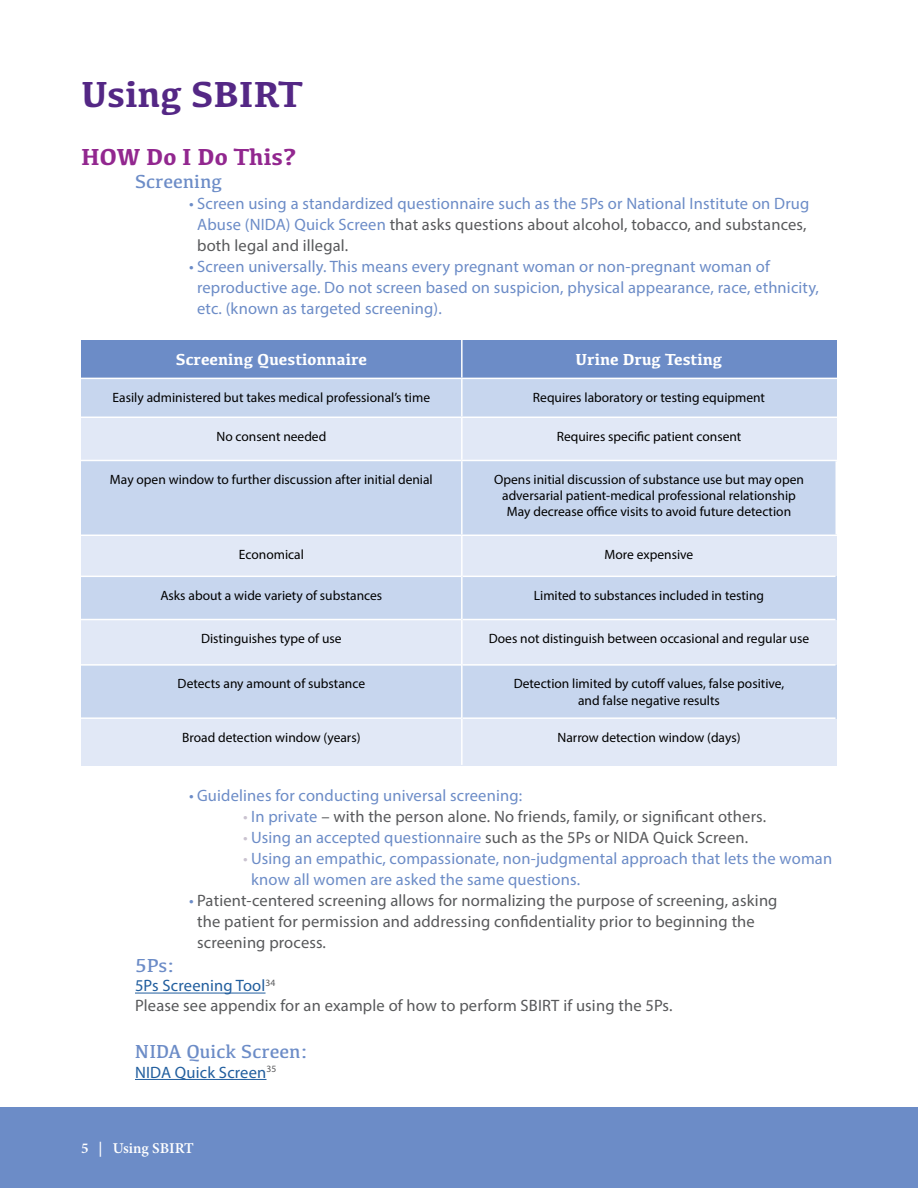
<style>
.page{position:relative;width:918px;height:1188px;background:#fff}
.page>*{position:absolute;margin:0;border:0;box-sizing:border-box;transform-origin:0 0}
.t1{font:700 37.5px "Kefa";color:#542785}
.t2{font:700 24px "Kefa";color:#92278f}
.t3{font:19.5px "Kefa";color:#6c8cc7}
.t4{font:16.5px/21px "Myriad Pro";letter-spacing:.01em;color:#6c8cc7}
.t5{font:16.5px/21px "Myriad Pro";letter-spacing:.01em;color:#58595b}
.t6{font:700 16.5px "Kefa";color:#fff}
.t7{font:16.5px "Myriad Pro";letter-spacing:.01em;color:#215e9e}
.t8{font:15px "Minion Variable Concept";letter-spacing:.015em;color:#fff}
.t9{font:13.5px/16.2px "Myriad Pro";color:#000;text-align:center}
.s1{color:#58595b}
.s2{color:#cac3d0}
.s3{color:#6c8cc7}
.s4{color:#215e9e}
</style>
<div class="page">
<div style="left:0;top:1107px;width:918px;height:81px;background:#6c8cc7"></div>
<div style="left:462px;top:460px;width:374px;height:75px;background:#c7d6ee"></div>
<div style="left:81px;top:340px;width:381px;height:38px;background:#6c8cc7"></div>
<div style="left:462px;top:340px;width:374px;height:38px;background:#6c8cc7"></div>
<div style="left:81px;top:378px;width:381px;height:39px;background:#c7d6ee"></div>
<div style="left:462px;top:378px;width:374px;height:39px;background:#c7d6ee"></div>
<div style="left:81px;top:417px;width:381px;height:43px;background:#e1e8f6"></div>
<div style="left:462px;top:417px;width:374px;height:43px;background:#e1e8f6"></div>
<div style="left:81px;top:460px;width:381px;height:75px;background:#c7d6ee"></div>
<div style="left:81px;top:535px;width:381px;height:41px;background:#e1e8f6"></div>
<div style="left:462px;top:535px;width:374px;height:41px;background:#e1e8f6"></div>
<div style="left:81px;top:620px;width:381px;height:45px;background:#e1e8f6"></div>
<div style="left:462px;top:620px;width:374px;height:45px;background:#e1e8f6"></div>
<div style="left:81px;top:718px;width:381px;height:48px;background:#e1e8f6"></div>
<div style="left:462px;top:718px;width:374px;height:48px;background:#e1e8f6"></div>
<div style="left:81px;top:576px;width:381px;height:44px;background:#c7d6ee"></div>
<div style="left:462px;top:576px;width:374px;height:44px;background:#c7d6ee"></div>
<div style="left:81px;top:665px;width:381px;height:53px;background:#c7d6ee"></div>
<div style="left:462px;top:665px;width:374px;height:53px;background:#c7d6ee"></div>
<hr style="left:81px;top:378px;width:381px;height:1px;background:#fff">
<hr style="left:462px;top:378px;width:375px;height:1px;background:#fff">
<hr style="left:81px;top:417px;width:381px;height:1px;background:#fff">
<hr style="left:462px;top:417px;width:375px;height:1px;background:#fff">
<hr style="left:81px;top:460px;width:381px;height:1px;background:#fff">
<hr style="left:462px;top:460px;width:375px;height:1px;background:#fff">
<hr style="left:81px;top:535px;width:381px;height:1px;background:#fff">
<hr style="left:462px;top:535px;width:375px;height:1px;background:#fff">
<hr style="left:81px;top:576px;width:380px;height:1px;background:#fff">
<hr style="left:463px;top:576px;width:373px;height:1px;background:#fff">
<hr style="left:81px;top:619px;width:380px;height:1px;background:#fff">
<hr style="left:463px;top:619px;width:373px;height:1px;background:#fff">
<hr style="left:81px;top:664px;width:380px;height:2px;background:#fff">
<hr style="left:463px;top:664px;width:373px;height:2px;background:#fff">
<hr style="left:81px;top:717px;width:380px;height:2px;background:#fff">
<hr style="left:463px;top:717px;width:373px;height:2px;background:#fff">
<hr style="left:461px;top:340px;width:2px;height:38px;background:#fff">
<hr style="left:461px;top:379px;width:2px;height:38px;background:#fff">
<hr style="left:461px;top:418px;width:2px;height:42px;background:#fff">
<hr style="left:461px;top:461px;width:2px;height:74px;background:#fff">
<hr style="left:461px;top:536px;width:2px;height:40px;background:#fff">
<hr style="left:461px;top:576px;width:2px;height:44px;background:#fff">
<hr style="left:461px;top:620px;width:2px;height:45px;background:#fff">
<hr style="left:461px;top:665px;width:2px;height:53px;background:#fff">
<hr style="left:461px;top:718px;width:2px;height:47px;background:#fff">
<hr style="left:135px;top:993px;width:131px;height:1px;background:#215e9e">
<hr style="left:135px;top:1079px;width:132px;height:1px;background:#215e9e">
<h2 class="t1" style="left:81px;top:69px;width:223px">Using SBIRT</h2>
<h3 class="t2" style="left:81px;top:141px;width:217px">HOW Do I Do This?</h3>
<h4 class="t3" style="left:135px;top:169px;width:88px">Screening</h4>
<p class="t4" style="left:197px;top:193px;width:614px;text-indent:-8px">• Screen using a standardized questionnaire such as the 5Ps or National Institute on Drug<br>Abuse (NIDA) Quick Screen <span class="s1">that asks questions about alcohol, tobacco, and substances, both legal and illegal.</span></p>
<p class="t4" style="left:197px;top:256px;width:623px;text-indent:-8px">• Screen universally. This means every pregnant woman or non-pregnant woman of reproductive age. Do not screen based on suspicion, physical appearance, race, ethnicity, etc. (known as targeted screening).</p>
<p class="t6" style="left:176px;top:348px;width:193px">Screening Questionnaire</p>
<p class="t6" style="left:576px;top:348px;width:148px">Urine Drug Testing</p>
<p class="t9" style="left:113px;top:389px;width:319px">Easily administered but takes medical professional’s time</p>
<p class="t9" style="left:533px;top:389px;width:234px">Requires laboratory or testing equipment</p>
<p class="t9" style="left:216px;top:428px;width:111px">No consent needed</p>
<p class="t9" style="left:557px;top:428px;width:186px">Requires specifc patient consent</p>
<p class="t9" style="left:110px;top:471px;width:324px">May open window to further discussion after initial denial</p>
<p class="t9" style="left:494px;top:471px;width:311px">Opens initial discussion of substance use but may open adversarial patient-medical professional relationship<br>May decrease ofce visits to avoid future detection</p>
<p class="t9" style="left:239px;top:546px;width:67px">Economical</p>
<p class="t9" style="left:605px;top:546px;width:90px">More expensive</p>
<p class="t9" style="left:160px;top:587px;width:223px">Asks about a wide variety of substances</p>
<p class="t9" style="left:534px;top:587px;width:232px">Limited to substances included in testing</p>
<p class="t9" style="left:201px;top:630px;width:142px">Distinguishes type of use</p>
<p class="t9" style="left:489px;top:630px;width:322px">Does not distinguish between occasional and regular use</p>
<p class="t9" style="left:178px;top:676px;width:189px">Detects any amount of substance</p>
<p class="t9" style="left:514px;top:676px;width:272px">Detection limited by cutof values, false positive, and false negative results</p>
<p class="t9" style="left:182px;top:729px;width:180px">Broad detection window (years)</p>
<p class="t9" style="left:557px;top:729px;width:185px">Narrow detection window (days)</p>
<p class="t4" style="left:189px;top:785px;width:335px">• Guidelines for conducting universal screening:</p>
<p class="t5" style="left:243px;top:806px;width:525px"><span class="s2">•</span> <span class="s3">In private</span> – with the person alone. No friends, family, or signifcant others.</p>
<p class="t5" style="left:243px;top:827px;width:507px"><span class="s2">•</span> <span class="s3">Using an accepted questionnaire</span> such as the 5Ps or NIDA Quick Screen.</p>
<p class="t4" style="left:251px;top:848px;width:583px;text-indent:-8px"><span class="s2">•</span> Using an empathic, compassionate, non-judgmental approach that lets the woman know all women are asked the same questions.</p>
<p class="t5" style="left:197px;top:890px;width:582px;text-indent:-8px"><span class="s3">•</span> Patient-centered screening allows for normalizing the purpose of screening, asking the patient for permission and addressing confdentiality prior to beginning the screening process.</p>
<p class="t3" style="left:135px;top:953px;width:41px">5Ps:</p>
<p class="t5" style="left:135px;top:976px;width:539px;line-height:19.8px"><span class="s4">5Ps Screening Tool</span><sup>34<br></sup>Please see appendix for an example of how to perform SBIRT if using the 5Ps.</p>
<p class="t3" style="left:135px;top:1039px;width:175px">NIDA Quick Screen:</p>
<p class="t7" style="left:135px;top:1062px;width:143px">NIDA Quick Screen<sup>35</sup></p>
<p class="t8" style="left:81px;top:1138px;width:114px">5 | Using SBIRT</p>
</div>
